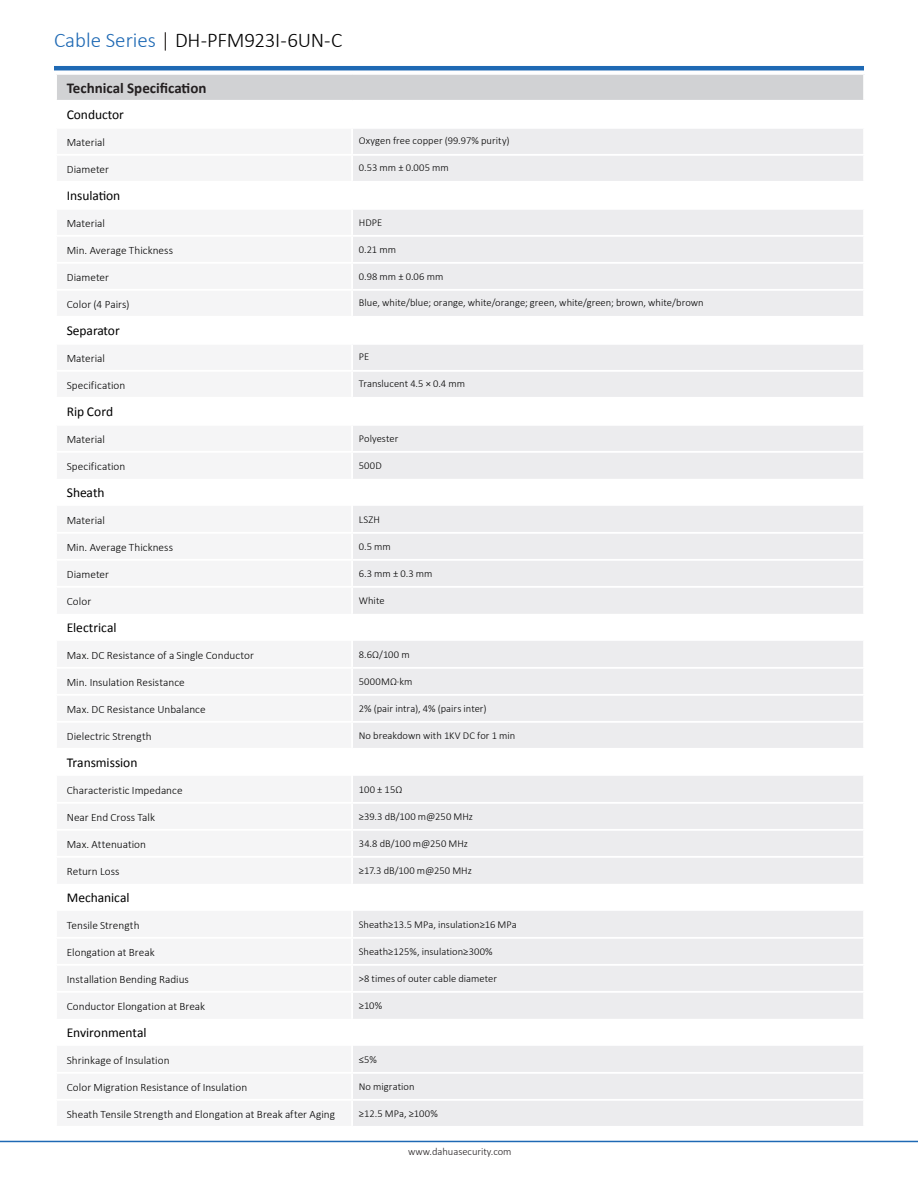
<style>
.page{position:relative;width:918px;height:1188px;background:#fff}
.page>*{position:absolute;margin:0;border:0;box-sizing:border-box;transform-origin:0 0}
.t1{font:300 21px "Calibri";letter-spacing:-.005em;color:#000}
.t2{font:700 15px "Calibri";color:#231f20}
.表格内标题{font:13.5px "Calibri";letter-spacing:-.005em;color:#000}
.段落标题{font:13.5px "Calibri";letter-spacing:-.005em;color:#000}
.表格内标题-2{font:300 11.25px "Calibri";color:#000}
.表格正文{font:300 10.5px "Calibri";letter-spacing:.005em;color:#000}
.t3{font:300 10.5px "Calibri";color:#231f20}
.s1{color:#1e69b4}
.s2{color:#1b1513}
</style>
<div class="page">
<hr style="left:0;top:1141px;width:918px;height:1px;background:#1e69b4">
<div style="left:56px;top:74px;width:808px;height:27px;background:#d1d2d4"></div>
<div style="left:353px;top:129px;width:510px;height:52px;background:#ececee"></div>
<svg style="left:353px;top:210px;width:510px;height:674px;fill:#ececee"></svg>
<svg style="left:353px;top:291px;width:510px;height:106px;fill:#ececee"></svg>
<svg style="left:353px;top:911px;width:510px;height:215px;background:#eeeef0"></svg>
<hr style="left:55px;top:73px;width:297px;height:2px;background:#fff">
<hr style="left:352px;top:73px;width:513px;height:2px;background:#fff">
<hr style="left:55px;top:100px;width:297px;height:2px;background:#fff">
<hr style="left:352px;top:100px;width:513px;height:2px;background:#fff">
<hr style="left:352px;top:154px;width:513px;height:2px;background:#fff">
<hr style="left:352px;top:235px;width:513px;height:2px;background:#fff">
<hr style="left:352px;top:262px;width:513px;height:2px;background:#fff">
<hr style="left:352px;top:289px;width:513px;height:2px;background:#fff">
<hr style="left:352px;top:316px;width:513px;height:2px;background:#fff">
<hr style="left:352px;top:370px;width:513px;height:2px;background:#fff">
<hr style="left:352px;top:397px;width:513px;height:2px;background:#fff">
<hr style="left:55px;top:75px;width:2px;height:25px;background:#fff">
<hr style="left:863px;top:75px;width:2px;height:25px;background:#fff">
<hr style="left:352px;top:343px;width:513px;height:2px;background:#fff">
<hr style="left:352px;top:424px;width:513px;height:2px;background:#fff">
<hr style="left:352px;top:451px;width:513px;height:2px;background:#fff">
<hr style="left:352px;top:532px;width:513px;height:2px;background:#fff">
<hr style="left:352px;top:559px;width:513px;height:2px;background:#fff">
<hr style="left:352px;top:586px;width:513px;height:2px;background:#fff">
<hr style="left:352px;top:667px;width:513px;height:2px;background:#fff">
<hr style="left:352px;top:694px;width:513px;height:2px;background:#fff">
<hr style="left:352px;top:721px;width:513px;height:2px;background:#fff">
<hr style="left:352px;top:748px;width:513px;height:2px;background:#fff">
<hr style="left:352px;top:802px;width:513px;height:2px;background:#fff">
<hr style="left:352px;top:829px;width:513px;height:2px;background:#fff">
<hr style="left:352px;top:856px;width:513px;height:2px;background:#fff">
<hr style="left:352px;top:937px;width:513px;height:2px;background:#fff">
<hr style="left:352px;top:964px;width:513px;height:2px;background:#fff">
<hr style="left:352px;top:991px;width:513px;height:2px;background:#fff">
<hr style="left:352px;top:1072px;width:513px;height:2px;background:#fff">
<hr style="left:352px;top:1099px;width:513px;height:2px;background:#fff">
<hr style="left:54px;top:66px;width:810px;height:4px;background:#1e69b4">
<p class="t1" style="left:54px;top:27px;width:290px"><span class="s1">Cable Series</span> <span class="s2">|</span> DH-PFM923I-6UN-C</p>
<p class="t2" style="left:67px;top:78px;width:141px">Technical Specification</p>
<p class="段落标题" style="left:67px;top:106px;width:58px">Conductor</p>
<p class="表格内标题-2" style="left:67px;top:135px;width:40px">Material</p>
<p class="表格正文" style="left:359px;top:134px;width:152px">Oxygen free copper (99.97% purity)</p>
<p class="表格内标题-2" style="left:67px;top:162px;width:44px">Diameter</p>
<p class="表格正文" style="left:359px;top:161px;width:91px">0.53 mm ± 0.005 mm</p>
<p class="段落标题" style="left:67px;top:187px;width:55px">Insulation</p>
<p class="表格内标题-2" style="left:67px;top:216px;width:40px">Material</p>
<p class="表格正文" style="left:359px;top:216px;width:25px">HDPE</p>
<p class="表格内标题-2" style="left:67px;top:243px;width:108px">Min. Average Thickness</p>
<p class="表格正文" style="left:359px;top:243px;width:39px">0.21 mm</p>
<p class="表格内标题-2" style="left:67px;top:270px;width:44px">Diameter</p>
<p class="表格正文" style="left:359px;top:270px;width:86px">0.98 mm ± 0.06 mm</p>
<p class="表格内标题-2" style="left:67px;top:297px;width:64px">Color (4 Pairs)</p>
<p class="表格正文" style="left:359px;top:296px;width:346px">Blue, white/blue; orange, white/orange; green, white/green; brown, white/brown</p>
<p class="段落标题" style="left:67px;top:322px;width:54px">Separator</p>
<p class="表格内标题-2" style="left:67px;top:351px;width:40px">Material</p>
<p class="表格正文" style="left:359px;top:350px;width:12px">PE</p>
<p class="表格内标题-2" style="left:67px;top:378px;width:60px">Specification</p>
<p class="表格正文" style="left:359px;top:377px;width:108px">Translucent 4.5 × 0.4 mm</p>
<p class="表格内标题" style="left:67px;top:403px;width:48px">Rip Cord</p>
<p class="表格内标题-2" style="left:67px;top:432px;width:40px">Material</p>
<p class="表格正文" style="left:359px;top:432px;width:41px">Polyester</p>
<p class="表格内标题-2" style="left:67px;top:459px;width:60px">Specification</p>
<p class="表格正文" style="left:359px;top:459px;width:24px">500D</p>
<p class="表格内标题" style="left:67px;top:484px;width:39px">Sheath</p>
<p class="表格内标题-2" style="left:67px;top:513px;width:40px">Material</p>
<p class="表格正文" style="left:359px;top:513px;width:23px">LSZH</p>
<p class="表格内标题-2" style="left:67px;top:540px;width:108px">Min. Average Thickness</p>
<p class="表格正文" style="left:359px;top:540px;width:34px">0.5 mm</p>
<p class="表格内标题-2" style="left:67px;top:567px;width:44px">Diameter</p>
<p class="表格正文" style="left:359px;top:567px;width:75px">6.3 mm ± 0.3 mm</p>
<p class="表格内标题-2" style="left:67px;top:594px;width:26px">Color</p>
<p class="表格正文" style="left:359px;top:594px;width:27px">White</p>
<p class="表格内标题" style="left:67px;top:619px;width:51px">Electrical</p>
<p class="表格内标题-2" style="left:67px;top:648px;width:189px">Max. DC Resistance of a Single Conductor</p>
<p class="表格正文" style="left:359px;top:648px;width:52px">8.6Ω/100 m</p>
<p class="表格内标题-2" style="left:67px;top:675px;width:119px">Min. Insulation Resistance</p>
<p class="表格正文" style="left:359px;top:675px;width:55px">5000MΩ·km</p>
<p class="表格内标题-2" style="left:67px;top:702px;width:140px">Max. DC Resistance Unbalance</p>
<p class="表格正文" style="left:359px;top:702px;width:129px">2% (pair intra), 4% (pairs inter)</p>
<p class="表格内标题-2" style="left:67px;top:729px;width:86px">Dielectric Strength</p>
<p class="表格正文" style="left:359px;top:729px;width:158px">No breakdown with 1KV DC for 1 min</p>
<p class="表格内标题" style="left:67px;top:754px;width:72px">Transmission</p>
<p class="表格内标题-2" style="left:67px;top:783px;width:117px">Characteristic Impedance</p>
<p class="表格正文" style="left:359px;top:783px;width:45px">100 ± 15Ω</p>
<p class="表格内标题-2" style="left:67px;top:810px;width:90px">Near End Cross Talk</p>
<p class="表格正文" style="left:359px;top:810px;width:116px">≥39.3 dB/100 m@250 MHz</p>
<p class="表格内标题-2" style="left:67px;top:837px;width:81px">Max. Attenuation</p>
<p class="表格正文" style="left:359px;top:837px;width:111px">34.8 dB/100 m@250 MHz</p>
<p class="表格内标题-2" style="left:67px;top:864px;width:54px">Return Loss</p>
<p class="表格正文" style="left:359px;top:864px;width:115px">≥17.3 dB/100 m@250 MHz</p>
<p class="表格内标题" style="left:67px;top:889px;width:64px">Mechanical</p>
<p class="表格内标题-2" style="left:67px;top:918px;width:74px">Tensile Strength</p>
<p class="表格正文" style="left:359px;top:918px;width:159px">Sheath≥13.5 MPa, insulation≥16 MPa</p>
<p class="表格内标题-2" style="left:67px;top:945px;width:89px">Elongation at Break</p>
<p class="表格正文" style="left:359px;top:945px;width:135px">Sheath≥125%, insulation≥300%</p>
<p class="表格内标题-2" style="left:67px;top:972px;width:124px">Installation Bending Radius</p>
<p class="表格正文" style="left:359px;top:972px;width:140px">&gt;8 times of outer cable diameter</p>
<p class="表格内标题-2" style="left:67px;top:999px;width:140px">Conductor Elongation at Break</p>
<p class="表格正文" style="left:359px;top:999px;width:25px">≥10%</p>
<p class="表格内标题" style="left:67px;top:1024px;width:81px">Environmental</p>
<p class="表格内标题-2" style="left:67px;top:1053px;width:104px">Shrinkage of Insulation</p>
<p class="表格正文" style="left:359px;top:1053px;width:20px">≤5%</p>
<p class="表格内标题-2" style="left:67px;top:1080px;width:182px">Color Migration Resistance of Insulation</p>
<p class="表格正文" style="left:359px;top:1080px;width:57px">No migration</p>
<p class="表格内标题-2" style="left:67px;top:1107px;width:270px">Sheath Tensile Strength and Elongation at Break after Aging</p>
<p class="表格正文" style="left:359px;top:1107px;width:80px">≥12.5 MPa, ≥100%</p>
<p class="t3" style="left:408px;top:1145px;width:105px">www.dahuasecurity.com</p>
</div>
